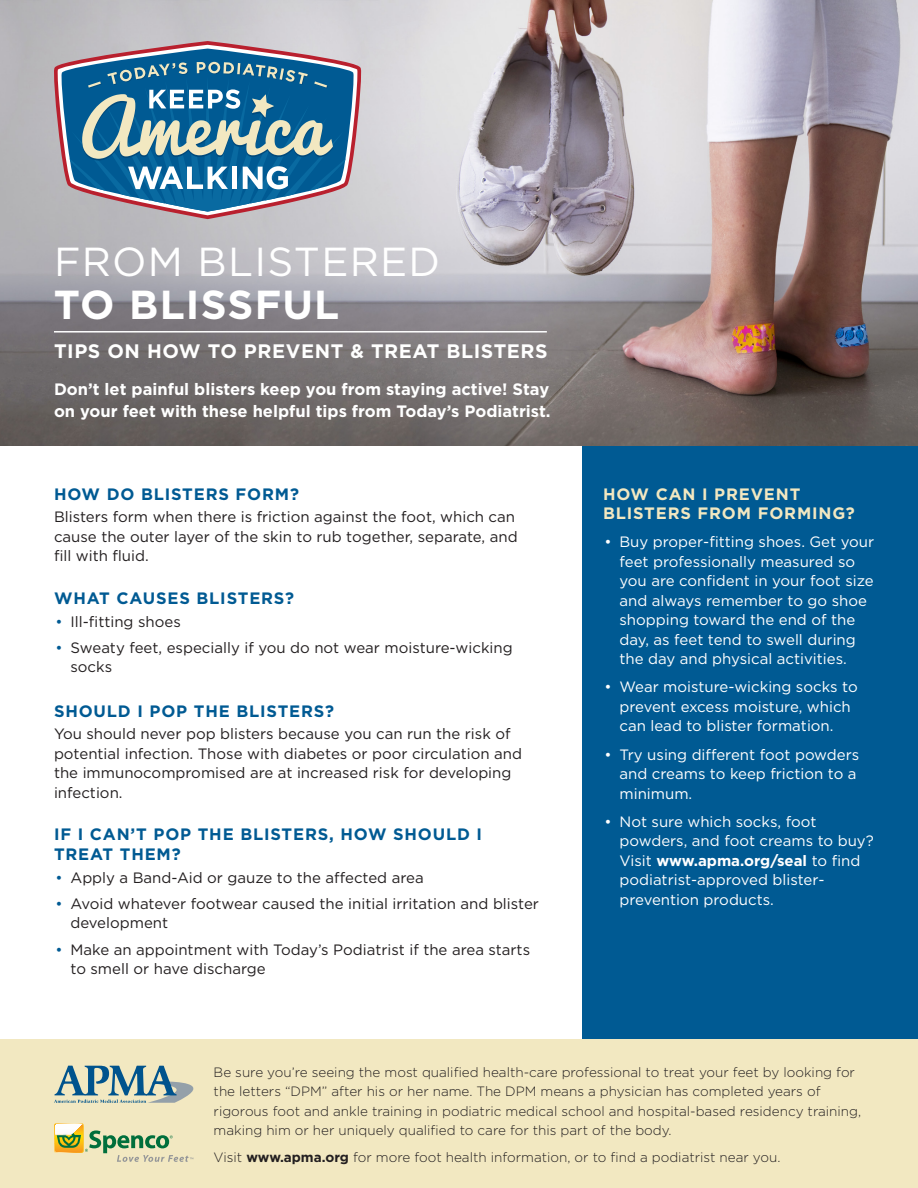
<style>
.page{position:relative;width:918px;height:1188px;background:#fff}
.page>*{position:absolute;margin:0;border:0;box-sizing:border-box;transform-origin:0 0}
.t1{font:40.5px "Gotham";color:#fff}
.t2{font:700 40.5px "Gotham";color:#fff}
.t3{font:700 19.5px "Gotham";letter-spacing:.03em;color:#fff}
.t4{font:700 16.5px/22.5px "Gotham";color:#fff}
.t5{font:700 16.5px/19.5px "Gotham";letter-spacing:.05em;color:#005a93}
.t6{font:700 16.5px/19.5px "Gotham";letter-spacing:.05em;color:#f2e8c1}
.t7{font:15px/19.5px "Gotham";color:#231f20}
.t8{font:15px/19.5px "Gotham";color:#fff}
.t9{font:300 13.5px/19.5px "Gotham";color:#231f20}
.s1{color:#005a93}
.s2{font-weight:700}
</style>
<div class="page">
<div style="left:583px;top:446px;width:335px;height:594px;background:#005a93"></div>
<img style="left:0;top:0;width:918px;height:446px">
<svg style="left:54px;top:41px;width:307px;height:178px;background:#afa2ae"></svg>
<svg style="left:60px;top:62px;width:295px;height:150px;background:#5286a5"></svg>
<hr style="left:54px;top:331px;width:493px;height:2px;background:#fff">
<div style="left:0;top:1040px;width:918px;height:148px;background:#f2e8c1"></div>
<svg style="left:54px;top:1066px;width:139px;height:37px"></svg>
<svg style="left:54px;top:1123px;width:139px;height:39px"></svg>
<h1 class="t1" style="left:54px;top:239px;width:388px">From Blistered</h1>
<h1 class="t2" style="left:54px;top:281px;width:287px">TO BLISSFUL</h1>
<h2 class="t3" style="left:54px;top:340px;width:495px">TI PS ON HOW TO PREVENT &amp; TREAT BLISTERS</h2>
<p class="t4" style="left:54px;top:377px;width:498px">DON’T LET PAINFUL BLISTERS KEEP YOU FROM STAYING ACTIVE! STAY<br>ON YOUR FEET WITH THESE HELPFUL TIPS FROM TODAY’S PODIATRIST.</p>
<p class="t5" style="left:54px;top:484px;width:246px">HOW DO BLISTERS FORM?</p>
<p class="t7" style="left:54px;top:507px;width:465px">Blisters form when there is friction against the foot, which can cause the outer layer of the skin to rub together, separate, and fill with fluid.</p>
<p class="t5" style="left:54px;top:588px;width:242px">WHAT CAUSES BLISTERS?</p>
<p class="t7" style="left:56px;top:611px;width:127px"><span class="s1">•</span> Ill-fitting shoes</p>
<p class="t7" style="left:70px;top:638px;width:444px;text-indent:-15px"><span class="s1">•</span> Sweaty feet, especially if you do not wear moisture-wicking socks</p>
<p class="t5" style="left:54px;top:701px;width:282px">SHOULD I POP TH E BLISTERS?</p>
<p class="t7" style="left:54px;top:724px;width:470px">You should never pop blisters because you can run the risk of potential infection. Those with diabetes or poor circulation and the immunocompromised are at increased risk for developing infection.</p>
<p class="t5" style="left:54px;top:824px;width:430px">IF I CAN’T POP TH E BLISTERS, HOW SHOULD I<br>TREAT TH EM?</p>
<p class="t7" style="left:56px;top:867px;width:370px"><span class="s1">•</span> Apply a Band-Aid or gauze to the affected area</p>
<p class="t7" style="left:70px;top:894px;width:470px;text-indent:-15px"><span class="s1">•</span> Avoid whatever footwear caused the initial irritation and blister development</p>
<p class="t7" style="left:70px;top:939px;width:461px;text-indent:-15px"><span class="s1">•</span> Make an appointment with Today’s Podiatrist if the area starts to smell or have discharge</p>
<p class="t6" style="left:603px;top:484px;width:253px">HOW CAN I PREVENT<br>BLISTERS FROM FORMI NG?</p>
<p class="t8" style="left:620px;top:532px;width:256px;text-indent:-15px">• Buy proper-fitting shoes. Get your feet professionally measured so you are confident in your foot size and always remember to go shoe shopping toward the end of the day, as feet tend to swell during the day and physical activities.</p>
<p class="t8" style="left:620px;top:677px;width:240px;text-indent:-15px">• Wear moisture-wicking socks to prevent excess moisture, which can lead to blister formation.</p>
<p class="t8" style="left:620px;top:744px;width:241px;text-indent:-15px">• Try using different foot powders and creams to keep friction to a minimum.</p>
<p class="t8" style="left:620px;top:811px;width:256px;text-indent:-15px">• Not sure which socks, foot powders, and foot creams to buy?<br>Visit <span class="s2">WWW.APMA.ORG/SEAL</span> to find podiatrist-approved blister&shy;prevention products.</p>
<p class="t9" style="left:214px;top:1062px;width:649px">Be sure you’re seeing the most qualified health-care professional to treat your feet by looking for the letters “DPM” after his or her name. The DPM means a physician has completed years of rigorous foot and ankle training in podiatric medical school and hospital-based residency training, making him or her uniquely qualified to care for this part of the body.</p>
<p class="t9" style="left:214px;top:1147px;width:568px">Visit <span class="s2">WWW.APMA.ORG</span> for more foot health information, or to find a podiatrist near you.</p>
</div>
